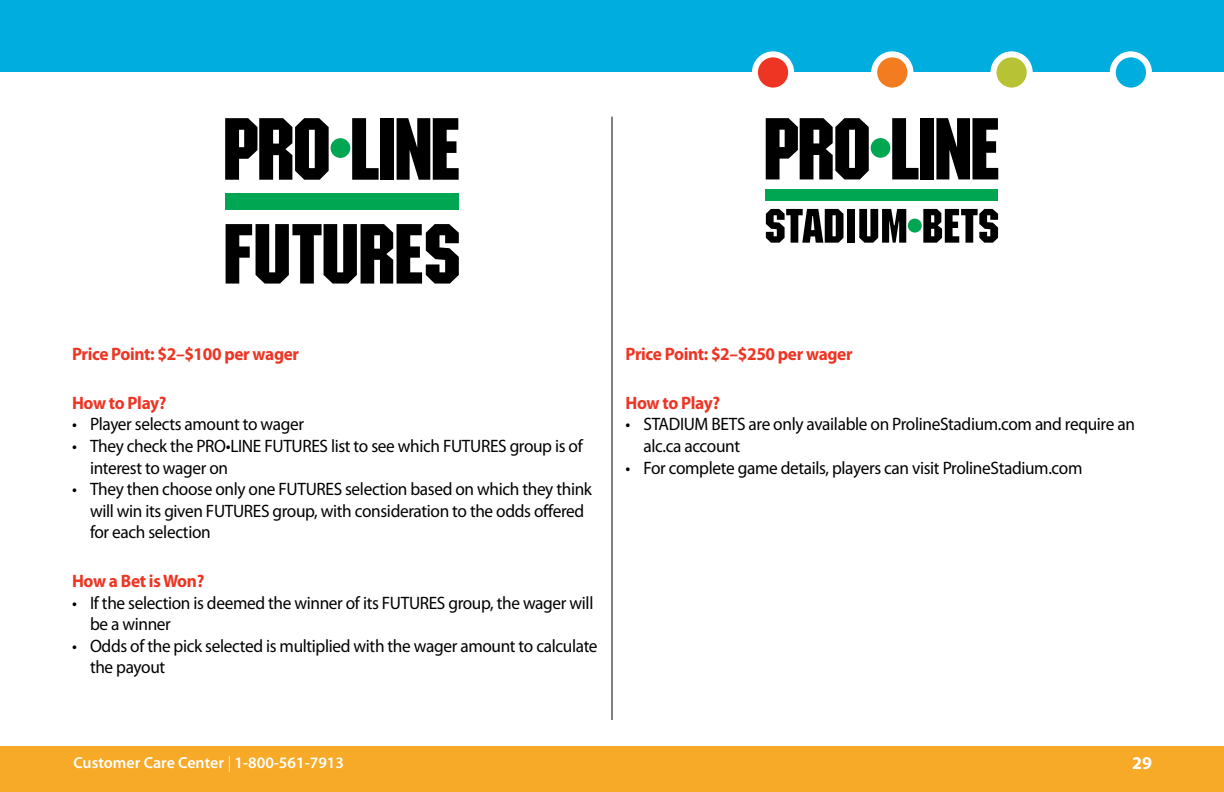
<style>
.page{position:relative;width:1224px;height:792px;background:#fff}
.page>*{position:absolute;margin:0;border:0;box-sizing:border-box;transform-origin:0 0}
.t1{font:18px/21.6px "Myriad Pro";letter-spacing:-.02em;color:#000;scale:.96 1}
.t2{font:700 18px "Myriad Pro";letter-spacing:-.02em;color:#ee3524;scale:.96 1}
.t3{font:700 18px "Myriad Pro";color:#fff}
.t4{font:600 16px "Myriad Pro";color:#fff}
.s1{font-weight:300}
</style>
<div class="page">
<div style="left:0;top:746px;width:1224px;height:46px;background:#f7a928"></div>
<div style="left:0;top:0;width:1224px;height:72px;background:#00addf"></div>
<svg style="left:755px;top:54px;width:36px;height:37px"></svg>
<div style="left:752px;top:51px;width:42px;height:43px;border:6px solid #fff;border-radius:50%"></div>
<svg style="left:993px;top:54px;width:37px;height:37px"></svg>
<div style="left:990px;top:51px;width:43px;height:43px;border:6px solid #fff;border-radius:50%"></div>
<svg style="left:1113px;top:54px;width:36px;height:37px"></svg>
<div style="left:1110px;top:51px;width:42px;height:43px;border:6px solid #fff;border-radius:50%"></div>
<svg style="left:874px;top:54px;width:36px;height:37px"></svg>
<div style="left:871px;top:51px;width:42px;height:43px;border:6px solid #fff;border-radius:50%"></div>
<svg style="left:225px;top:224px;width:234px;height:60px"></svg>
<div style="left:329px;top:137px;width:23px;height:22px;border:3px solid #fff;border-radius:50%"></div>
<div style="left:224px;top:191px;width:236px;height:20px;border:3px solid #fff"></div>
<div style="left:331px;top:138px;width:19px;height:20px;background:#00a651;border-radius:50%"></div>
<div style="left:380px;top:118px;width:14px;height:62px;background:#000"></div>
<svg style="left:349px;top:118px;width:30px;height:62px"></svg>
<svg style="left:396px;top:118px;width:63px;height:62px"></svg>
<svg style="left:225px;top:118px;width:108px;height:62px"></svg>
<div style="left:225px;top:193px;width:234px;height:16px;background:#00a651"></div>
<hr style="left:612px;top:117px;width:1px;height:603px;background:#000">
<svg style="left:765px;top:118px;width:234px;height:125px"></svg>
<div style="left:766px;top:189px;width:232px;height:11px;background:#00a651"></div>
<div style="left:907px;top:218px;width:16px;height:16px;border:2px solid #fff;border-radius:50%"></div>
<div style="left:908px;top:219px;width:14px;height:14px;background:#00a651;border-radius:50%"></div>
<p class="t2" style="left:72px;top:344px;width:238px">Price Point: $2–$100 per wager</p>
<p class="t2" style="left:72px;top:393px;width:100px">How to Play?</p>
<p class="t1" style="left:72px;top:414px;width:243px">• Player selects amount to wager</p>
<p class="t1" style="left:90px;top:435px;width:515px;text-indent:-18px">• They check the PRO•LINE FUTURES list to see which FUTURES group is of interest to wager on</p>
<p class="t1" style="left:90px;top:479px;width:525px;text-indent:-18px">• They then choose only one FUTURES selection based on which they think will win its given FUTURES group, with consideration to the odds offered for each selection</p>
<p class="t2" style="left:72px;top:571px;width:139px">How a Bet is Won?</p>
<p class="t1" style="left:90px;top:592px;width:526px;text-indent:-18px">• If the selection is deemed the winner of its FUTURES group, the wager will be a winner</p>
<p class="t1" style="left:90px;top:635px;width:530px;text-indent:-18px">• Odds of the pick selected is multiplied with the wager amount to calculate the payout</p>
<p class="t2" style="left:626px;top:344px;width:238px">Price Point: $2–$250 per wager</p>
<p class="t2" style="left:626px;top:393px;width:100px">How to Play?</p>
<p class="t1" style="left:644px;top:414px;width:513px;text-indent:-18px">• STADIUM BETS are only available on ProlineStadium.com and require an alc.ca account</p>
<p class="t1" style="left:626px;top:457px;width:478px">• For complete game details, players can visit ProlineStadium.com</p>
<p class="t4" style="left:73px;top:754px;width:272px">Customer Care Center <span class="s1">|</span> 1-800-561-7913</p>
<p class="t3" style="left:1132px;top:752px;width:21px">29</p>
</div>
